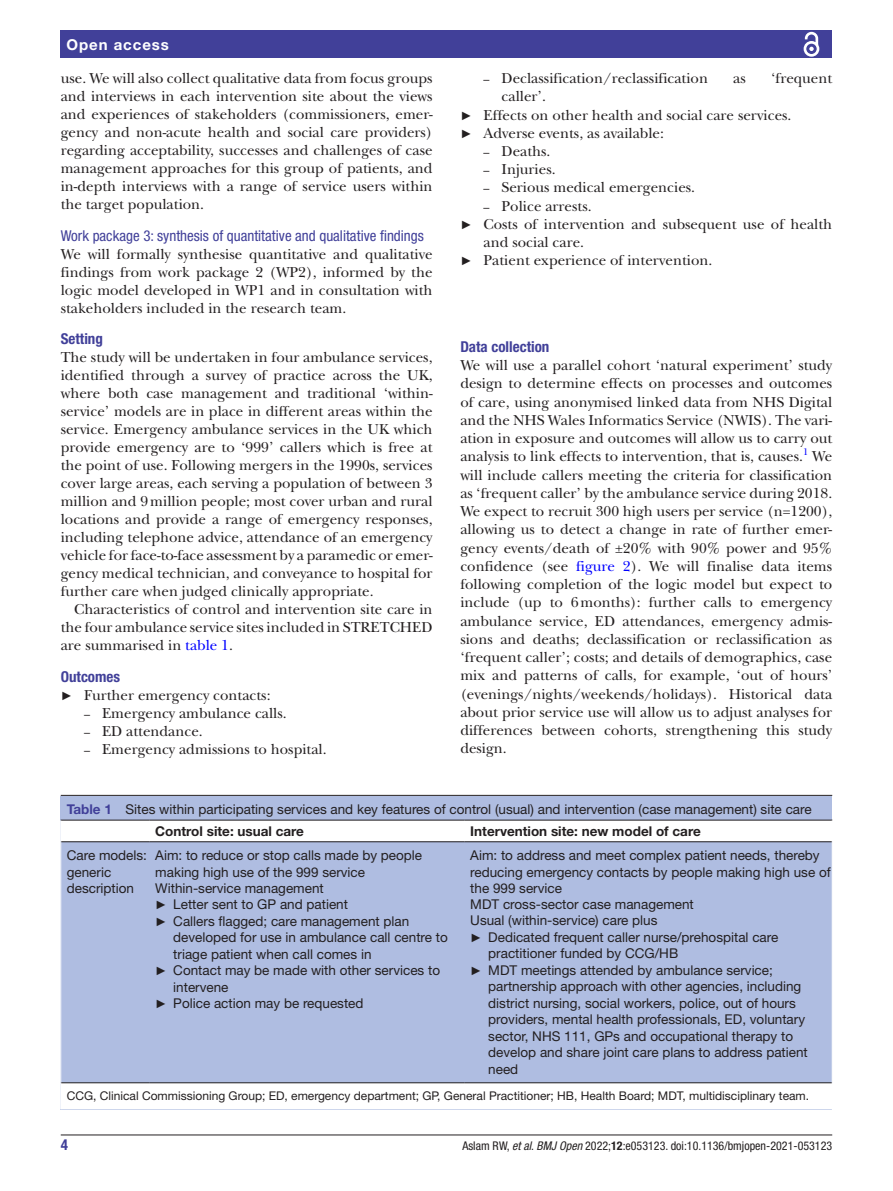
<style>
.page{position:relative;width:893px;height:1191px;background:#fff}
.page>*{position:absolute;margin:0;border:0;box-sizing:border-box;transform-origin:0 0}
.t1{font:15px/18px "New Baskerville";color:#231f20;text-align:justify}
.t2{font:condensed 15px "Helvetica Neue LT Std";color:#414099}
.t3{font:700 condensed 15px "Helvetica Neue LT Std";color:#414099}
.t4{font:700 15px "Helvetica Neue LT Std";letter-spacing:.065em;color:#fff}
.t5{font:13.5px/16.2px "Helvetica Neue LT Std";color:#231f20}
.t6{font:700 13.5px "Helvetica Neue LT Std";color:#231f20}
.t7{font:12px "Helvetica Neue LT Std";color:#231f20}
.t8{font:condensed 12px "Helvetica Neue LT Std";color:#231f20}
.t9{font:9.9px "New Baskerville";color:#00f}
.s1{color:#00f}
.s2{font-family:"Arial";font-size:12px}
.s3{font-size:12px}
.s4{font-weight:700;color:#414099}
.s5{font-weight:700}
.s6{font-style:italic}
</style>
<div class="page">
<hr style="left:61px;top:1134px;width:771px;height:1px;background:#231f20">
<div style="left:61px;top:31px;width:771px;height:27px;background:#414099"></div>
<svg style="left:803px;top:31px;width:17px;height:26px"></svg>
<div style="left:61px;top:796px;width:771px;height:313px;background:#afbde1"></div>
<hr style="left:61px;top:795px;width:771px;height:1px;background:#231f20">
<div style="left:61px;top:820px;width:771px;height:289px;background:#fff"></div>
<svg style="left:61px;top:842px;width:771px;height:240px"></svg>
<hr style="left:61px;top:819px;width:88px;height:1px;background:#231f20">
<hr style="left:61px;top:841px;width:88px;height:1px;background:#231f20">
<hr style="left:149px;top:819px;width:315px;height:1px;background:#231f20">
<hr style="left:149px;top:841px;width:315px;height:1px;background:#231f20">
<hr style="left:464px;top:819px;width:368px;height:1px;background:#231f20">
<hr style="left:464px;top:841px;width:368px;height:1px;background:#231f20">
<hr style="left:149px;top:1082px;width:315px;height:1px;background:#231f20">
<hr style="left:464px;top:1082px;width:368px;height:1px;background:#231f20">
<hr style="left:61px;top:1082px;width:88px;height:1px;background:#231f20">
<svg style="left:60px;top:820px;width:1px;height:21px"></svg>
<svg style="left:60px;top:1082px;width:1px;height:27px"></svg>
<hr style="left:67px;top:1099px;width:765px;height:2px;background:#fff">
<p class="t4" style="left:66px;top:35px;width:104px">Open access</p>
<p class="t1" style="left:61px;top:69px;width:373px">use. We will also collect qualitative data from focus groups and interviews in each intervention site about the views and experiences of stakeholders (commissioners, emer&shy;gency and non-acute health and social care providers) regarding acceptability, successes and challenges of case management approaches for this group of patients, and in-depth interviews with a range of service users within the target population.</p>
<p class="t2" style="left:61px;top:227px;width:365px">Work package 3: synthesis of quantitative and qualitative findings</p>
<p class="t1" style="left:61px;top:245px;width:373px">We will formally synthesise quantitative and qualitative findings from work package 2 (WP2), informed by the logic model developed in WP1 and in consultation with stakeholders included in the research team.</p>
<p class="t3" style="left:61px;top:330px;width:44px">Setting</p>
<p class="t1" style="left:61px;top:348px;width:373px">The study will be undertaken in four ambulance services, identified through a survey of practice across the UK, where both case management and traditional ‘within&shy;service’ models are in place in different areas within the service. Emergency ambulance services in the UK which provide emergency are to ‘999’ callers which is free at the point of use. Following mergers in the 1990s, services cover large areas, each serving a population of between 3 million and 9million people; most cover urban and rural locations and provide a range of emergency responses, including telephone advice, attendance of an emergency vehicle for face-to-face assessment by a paramedic or emer&shy;gency medical technician, and conveyance to hospital for further care when judged clinically appropriate.</p>
<p class="t1" style="left:61px;top:600px;width:373px;text-indent:14px">Characteristics of control and intervention site care in the four ambulance service sites included in STRETCHED are summarised in <span class="s1">table 1</span>.</p>
<p class="t3" style="left:61px;top:667px;width:61px">Outcomes</p>
<p class="t1" style="left:61px;top:686px;width:211px"><span class="s2">►</span> Further emergency contacts:</p>
<p class="t1" style="left:84px;top:704px;width:204px"><span class="s3">–</span> Emergency ambulance calls.</p>
<p class="t1" style="left:84px;top:722px;width:120px"><span class="s3">–</span> ED attendance.</p>
<p class="t1" style="left:84px;top:740px;width:244px"><span class="s3">–</span> Emergency admissions to hospital.</p>
<p class="t1" style="left:484px;top:69px;width:226px"><span class="s3">–</span> Declassification/reclassification</p>
<p class="t1" style="left:733px;top:69px;width:14px">as</p>
<p class="t1" style="left:771px;top:69px;width:63px">‘frequent</p>
<p class="t1" style="left:460px;top:87px;width:333px;text-align:left;text-indent:41px">caller’.<br><span class="s2">►</span> Effects on other health and social care services. <span class="s2">►</span> Adverse events, as available:</p>
<p class="t1" style="left:484px;top:142px;width:68px"><span class="s3">–</span> Deaths.</p>
<p class="t1" style="left:484px;top:160px;width:73px"><span class="s3">–</span> Injuries.</p>
<p class="t1" style="left:484px;top:179px;width:213px"><span class="s3">–</span> Serious medical emergencies.</p>
<p class="t1" style="left:484px;top:197px;width:109px"><span class="s3">–</span> Police arrests.</p>
<p class="t1" style="left:460px;top:215px;width:373px"><span class="s2">►</span> Costs of intervention and subsequent use of health</p>
<p class="t1" style="left:484px;top:233px;width:102px">and social care.</p>
<p class="t1" style="left:460px;top:252px;width:253px"><span class="s2">►</span> Patient experience of intervention.</p>
<p class="t3" style="left:460px;top:337px;width:91px">Data collection</p>
<p class="t1" style="left:460px;top:356px;width:373px">We will use a parallel cohort ‘natural experiment’ study design to determine effects on processes and outcomes of care, using anonymised linked data from NHS Digital and the NHS Wales Informatics Service (NWIS). The vari&shy;ation in exposure and outcomes will allow us to carry out analysis to link effects to intervention, that is, causes.</p>
<p class="t9" style="left:803px;top:446px;width:7px">1</p>
<p class="t1" style="left:460px;top:447px;width:373px;text-indent:352px">We will include callers meeting the criteria for classification as ‘frequent caller’ by the ambulance service during 2018.<br>We expect to recruit 300 high users per service (n=1200), allowing us to detect a change in rate of further emer&shy;gency events/death of ±20% with 90% power and 95% confidence (see <span class="s1">figure 2</span>). We will finalise data items following completion of the logic model but expect to include (up to 6months): further calls to emergency ambulance service, ED attendances, emergency admis&shy;sions and deaths; declassification or reclassification as ‘frequent caller’; costs; and details of demographics, case mix and patterns of calls, for example, ‘out of hours’ (evenings/nights/weekends/holidays). Historical data about prior service use will allow us to adjust analyses for differences between cohorts, strengthening this study design.</p>
<p class="t5" style="left:155px;top:797px;width:658px;line-height:22px;text-indent:-88px"><span class="s4">Table 1</span> Sites within participating services and key features of control (usual) and intervention (case management) site care<br><span class="s5">Control site: usual care</span></p>
<p class="t6" style="left:470px;top:822px;width:232px">Intervention site: new model of care</p>
<p class="t5" style="left:67px;top:847px;width:82px">Care models: generic description</p>
<p class="t5" style="left:155px;top:847px;width:268px">Aim: to reduce or stop calls made by people</p>
<p class="t5" style="left:470px;top:847px;width:351px">Aim: to address and meet complex patient needs, thereby</p>
<p class="t5" style="left:470px;top:863px;width:362px">reducing emergency contacts by people making high use of</p>
<p class="t5" style="left:470px;top:879px;width:93px">the 999 service</p>
<p class="t5" style="left:470px;top:896px;width:225px">MDT cross-sector case management</p>
<p class="t5" style="left:470px;top:912px;width:189px">Usual (within-service) care plus</p>
<p class="t5" style="left:470px;top:928px;width:310px"><span class="s2">►</span> Dedicated frequent caller nurse/prehospital care</p>
<p class="t5" style="left:488px;top:945px;width:192px">practitioner funded by CCG/HB</p>
<p class="t5" style="left:470px;top:961px;width:304px"><span class="s2">►</span> MDT meetings attended by ambulance service;</p>
<p class="t5" style="left:488px;top:978px;width:315px">partnership approach with other agencies, including</p>
<p class="t5" style="left:488px;top:994px;width:309px">district nursing, social workers, police, out of hours</p>
<p class="t5" style="left:488px;top:1011px;width:318px">providers, mental health professionals, ED, voluntary</p>
<p class="t5" style="left:488px;top:1027px;width:306px">sector, NHS 111, GPs and occupational therapy to</p>
<p class="t5" style="left:488px;top:1044px;width:321px">develop and share joint care plans to address patient</p>
<p class="t5" style="left:488px;top:1060px;width:32px">need</p>
<p class="t7" style="left:67px;top:1089px;width:744px">CCG, Clinical Commissioning Group; ED, emergency department; GP, General Practitioner; HB, Health Board; MDT, multidisciplinary team.</p>
<p class="t5" style="left:155px;top:863px;width:211px">making high use of the 999 service</p>
<p class="t5" style="left:155px;top:879px;width:170px">Within-service management</p>
<p class="t5" style="left:155px;top:896px;width:194px"><span class="s2">►</span> Letter sent to GP and patient</p>
<p class="t5" style="left:155px;top:912px;width:256px"><span class="s2">►</span> Callers flagged; care management plan</p>
<p class="t5" style="left:173px;top:929px;width:276px">developed for use in ambulance call centre to</p>
<p class="t5" style="left:173px;top:945px;width:200px">triage patient when call comes in</p>
<p class="t5" style="left:155px;top:962px;width:286px"><span class="s2">►</span> Contact may be made with other services to</p>
<p class="t5" style="left:173px;top:978px;width:57px">intervene</p>
<p class="t5" style="left:155px;top:995px;width:210px"><span class="s2">►</span> Police action may be requested</p>
<p class="t3" style="left:61px;top:1135px;width:9px">4</p>
<p class="t8" style="left:462px;top:1138px;width:371px">Aslam RW, <span class="s6">et al</span>. <span class="s6">BMJ Open</span> 2022;<span class="s5">12</span>:e053123. doi:10.1136/bmjopen-2021-053123</p>
</div>
